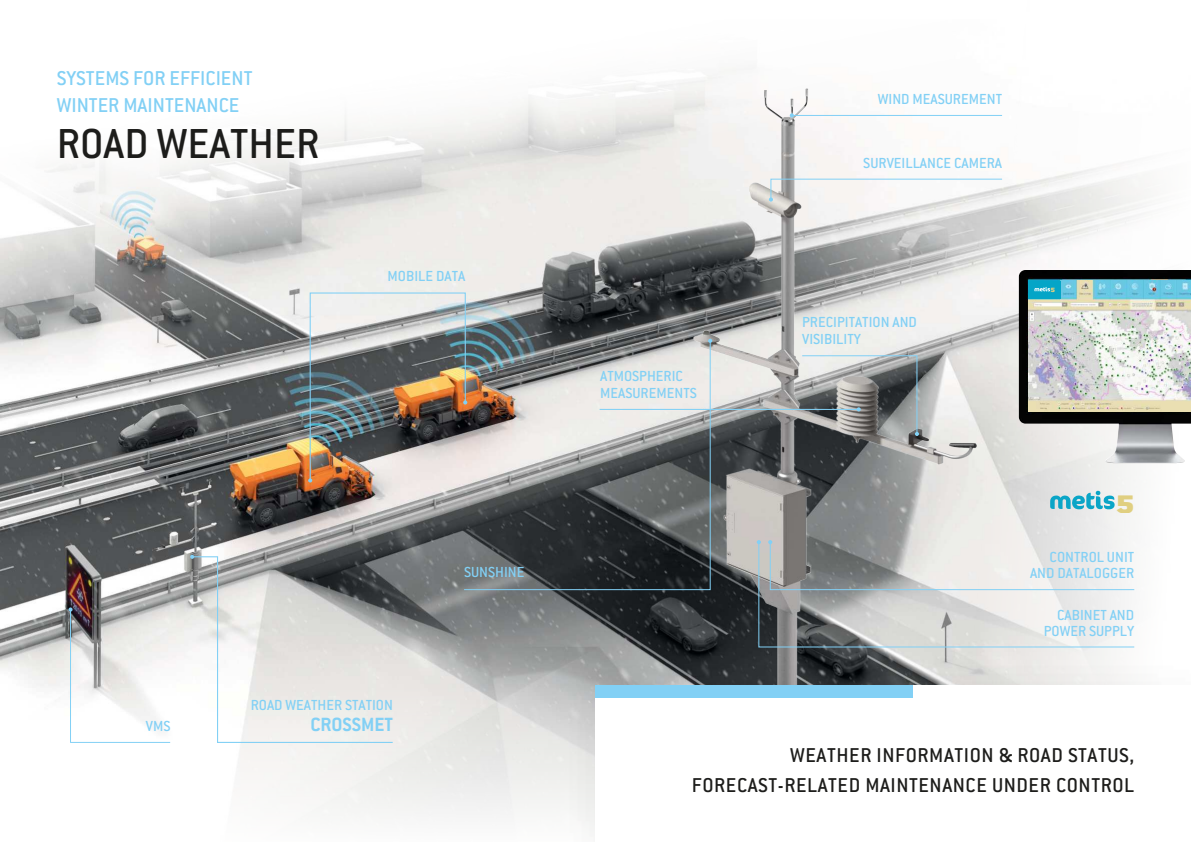
<style>
.page{position:relative;width:1191px;height:842px;background:#fff}
.page>*{position:absolute;margin:0;border:0;box-sizing:border-box;transform-origin:0 0}
.t1{font:500 46px "ITC Conduit LTCE";color:#1d1d1b}
.t2{font:28.1px "Conduit ITC Black";color:#e0cf80;scale:1.25 1}
.t3{font:500 22px/29.7px "ITC Conduit LTCE";letter-spacing:.025em;color:#1d1d1b;text-align:right}
.t4{font:500 22px/27.5px "ITC Conduit LTCE";color:#82d0f5}
.t5{font:700 21px "ITC Conduit LTCE";color:#82d0f5}
.t6{font:500 16px/17px "ITC Conduit LTCE";color:#82d0f5}
.t7{font:6.8px "Conduit ITC Black";color:#e0cf80;scale:1.25 1}
</style>
<div class="page">
<img style="left:0;top:68px;width:737px;height:616px">
<img style="left:1017px;top:164px;width:174px;height:493px">
<img style="left:693px;top:88px;width:324px;height:569px">
<svg style="left:190px;top:555px;width:204px;height:188px"></svg>
<img style="left:308px;top:292px;width:159px;height:190px">
<svg style="left:789px;top:113px;width:5px;height:5px"></svg>
<img style="left:561px;top:657px;width:630px;height:185px">
<div style="left:595px;top:685px;width:596px;height:157px;background:#fff"></div>
<div style="left:595px;top:685px;width:318px;height:13px;background:#82d0f5"></div>
<svg style="left:68px;top:607px;width:103px;height:136px"></svg>
<hr style="left:792px;top:115px;width:210px;height:1px;background:#82d0f5">
<svg style="left:801px;top:355px;width:118px;height:81px;background:#8a8c8d"></svg>
<svg style="left:769px;top:178px;width:234px;height:24px"></svg>
<svg style="left:463px;top:340px;width:248px;height:251px;background:#7f8080"></svg>
<svg style="left:758px;top:541px;width:377px;height:107px"></svg>
<svg style="left:768px;top:540px;width:367px;height:51px;background:#c4c6c5"></svg>
<hr style="left:600px;top:409px;width:258px;height:1px;background:#82d0f5">
<svg style="left:1050px;top:490px;width:64px;height:19px"></svg>
<img style="left:1019px;top:270px;width:171px;height:193px">
<img style="left:1028px;top:280px;width:162px;height:131px">
<div style="left:1028px;top:281px;width:32px;height:17px;background:#04a5c7"></div>
<svg style="left:1034px;top:287px;width:16px;height:4px"></svg>
<h3 class="t4" style="left:57px;top:66px;width:197px">SYSTEMS FOR EFFICIENT<br>WINTER MAINTENANCE</h3>
<h1 class="t1" style="left:57px;top:128px;width:264px">ROAD WEATHER</h1>
<p class="t6" style="left:387px;top:270px;width:79px">MOBILE DATA</p>
<p class="t6" style="left:464px;top:565px;width:62px">SUNSHINE</p>
<p class="t6" style="left:251px;top:698px;width:144px">ROAD WEATHER STATION</p>
<p class="t6" style="left:146px;top:719px;width:26px">VMS</p>
<h3 class="t5" style="left:310px;top:711px;width:84px">CROSSMET</h3>
<p class="t6" style="left:877px;top:92px;width:126px">WIND MEASUREMENT</p>
<p class="t6" style="left:600px;top:369px;width:98px">ATMOSPHERIC<br>MEASUREMENTS</p>
<p class="t6" style="left:863px;top:156px;width:140px">SURVEILLANCE CAMERA</p>
<p class="t6" style="left:802px;top:316px;width:116px">PRECIPITATION AND<br>VISIBILITY</p>
<p class="t7" style="left:1050px;top:286px;width:5px">5</p>
<h2 class="t2" style="left:1115px;top:487px;width:17px">5</h2>
<p class="t6" style="left:1030px;top:551px;width:106px;line-height:16px;text-align:right">CONTROL UNIT<br>AND DATALOGGER</p>
<p class="t6" style="left:1043px;top:608px;width:92px;line-height:16px;text-align:right">CABINET AND<br>POWER SUPPLY</p>
<h3 class="t3" style="left:692px;top:742px;width:444px">WEATHER INFORMATION &amp; ROAD STATUS,<br>FORECAST-RELATED MAINTENANCE UNDER CONTROL</h3>
</div>
